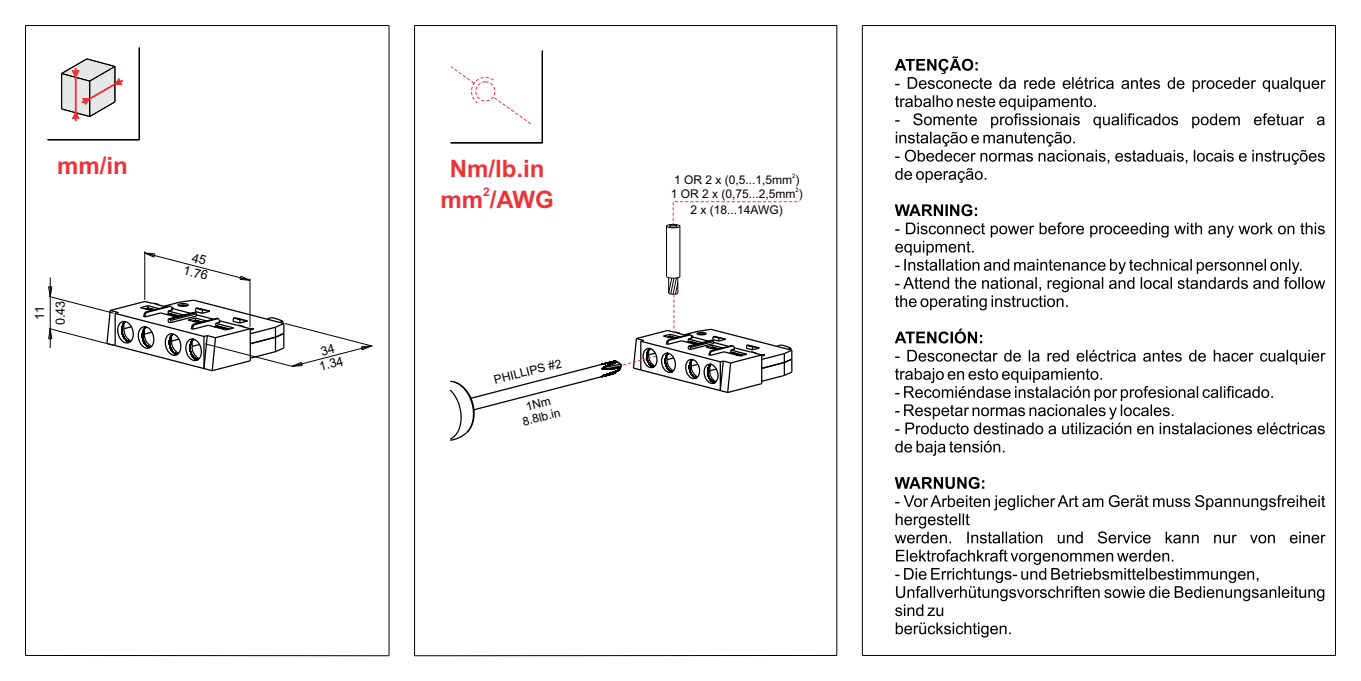
<style>
.page{position:relative;width:1361px;height:681px;background:#fff}
.page>*{position:absolute;margin:0;border:0;box-sizing:border-box;transform-origin:0 0}
.t1{font:700 24px "Arial";color:#ed3338}
.t2{font:12.6px/14.1px "Arial";color:#000;text-align:center}
.t3{font:12px/13.5px "Arial";color:#000;text-align:center}
.t4{font:700 12px "Arial";color:#ed3338}
.t5{font:6px "Arial";color:#000}
</style>
<div class="page">
<hr style="left:26px;top:25px;width:363px;height:1px;background:#000">
<hr style="left:414px;top:25px;width:423px;height:1px;background:#000">
<hr style="left:862px;top:25px;width:473px;height:1px;background:#000">
<hr style="left:836px;top:26px;width:1px;height:629px;background:#000">
<hr style="left:862px;top:26px;width:1px;height:629px;background:#000">
<hr style="left:862px;top:654px;width:473px;height:1px;background:#000">
<hr style="left:414px;top:654px;width:423px;height:2px;background:#000">
<hr style="left:26px;top:654px;width:363px;height:2px;background:#000">
<hr style="left:25px;top:26px;width:1px;height:629px;background:#000">
<svg style="left:61px;top:58px;width:62px;height:63px"></svg>
<hr style="left:47px;top:139px;width:92px;height:1px;background:#000">
<hr style="left:139px;top:47px;width:1px;height:93px;background:#000">
<hr style="left:1335px;top:26px;width:1px;height:629px;background:#000">
<svg style="left:894px;top:56px;width:431px;height:581px"></svg>
<hr style="left:144px;top:251px;width:1px;height:49px;background:#000">
<svg style="left:48px;top:252px;width:325px;height:120px"></svg>
<hr style="left:450px;top:142px;width:92px;height:1px;background:#000">
<hr style="left:542px;top:50px;width:1px;height:93px;background:#000">
<hr style="left:679px;top:226px;width:1px;height:50px;background:#000">
<hr style="left:666px;top:226px;width:1px;height:50px;background:#000">
<svg style="left:449px;top:275px;width:344px;height:166px"></svg>
<svg style="left:450px;top:66px;width:81px;height:59px"></svg>
<svg style="left:666px;top:201px;width:134px;height:27px"></svg>
<hr style="left:388px;top:26px;width:1px;height:629px;background:#000">
<hr style="left:414px;top:26px;width:1px;height:629px;background:#000">
<h1 class="t1" style="left:57px;top:156px;width:72px">mm/in</h1>
<p class="t2" style="left:30px;top:325px;width:26px;line-height:20.7px;rotate:-90deg">11<br>0.43</p>
<p class="t2" style="left:189px;top:250px;width:26px;rotate:15deg">45<br>1.76</p>
<p class="t2" style="left:314px;top:347px;width:26px;rotate:-15deg">34<br>1.34</p>
<h1 class="t1" style="left:450px;top:159px;width:96px">Nm/lb.in</h1>
<p class="t4" style="left:483px;top:187px;width:8px">2</p>
<h1 class="t1" style="left:440px;top:190px;width:115px">mm /AWG</h1>
<p class="t3" style="left:493px;top:374px;width:71px;rotate:-14deg">PHILLIPS #2</p>
<p class="t3" style="left:518px;top:403px;width:40px;rotate:-14deg">1Nm<br>8.8lb.in</p>
<p class="t5" style="left:792px;top:173px;width:5px">2</p>
<p class="t3" style="left:674px;top:174px;width:127px">1 OR 2 x (0,5...1,5mm )</p>
<p class="t5" style="left:795px;top:187px;width:5px">2</p>
<p class="t3" style="left:671px;top:187px;width:134px;line-height:15.6px">1 OR 2 x (0,75...2,5mm )<br>2 x (18...14AWG)</p>
</div>
